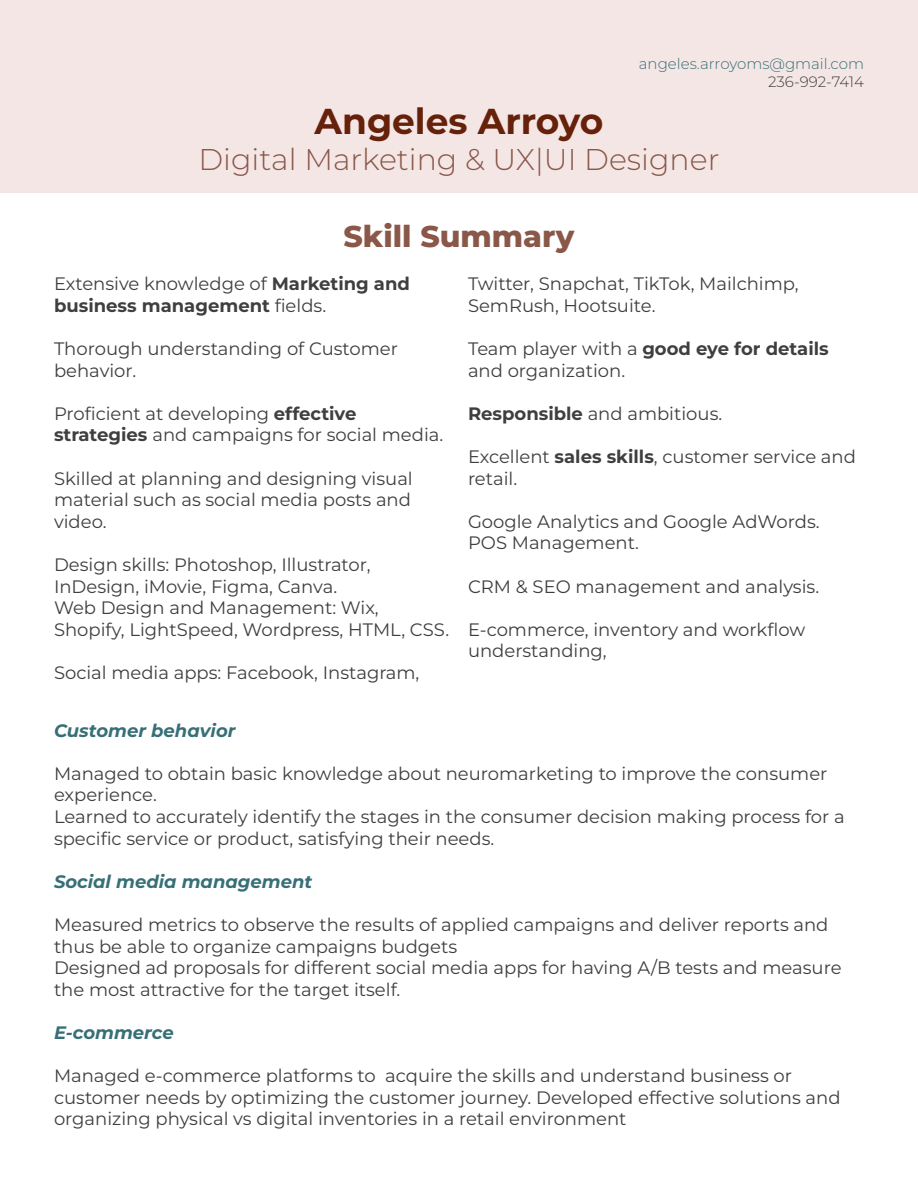
<style>
.page{position:relative;width:918px;height:1188px;background:#fff}
.page>*{position:absolute;margin:0;border:0;box-sizing:border-box;transform-origin:0 0}
.Heading_1{font:700 36px "Montserrat";color:#66210a}
.Heading_2{font:300 30px "Montserrat";color:#8a5849}
.Subheading{font:800 30px "Montserrat";color:#8a5849}
.Body_Text{font:18px/21.6px "Montserrat";color:#403f3f}
.Body_Text-2{font:700 18px/21.6px "Montserrat";color:#403f3f}
.Keywords{font:italic 700 18px "Montserrat";color:#366f75}
.t1{font:300 15px "Montserrat";color:#366f75}
.t2{font:300 15px "Montserrat";color:#403f3f}
.s1{font-weight:400}
.s2{font-weight:700}
</style>
<div class="page">
<div style="left:0;top:0;width:918px;height:192px;background:#f5e6e6"></div>
<p class="t1" style="left:639px;top:53px;width:227px">angeles.arroyoms@gmail.com</p>
<p class="t2" style="left:768px;top:71px;width:97px">236-992-7414</p>
<p class="Heading_1" style="left:314px;top:95px;width:291px">Angeles Arroyo</p>
<p class="Heading_2" style="left:198px;top:139px;width:523px">Digital Marketing &amp; UX|UI Designer</p>
<p class="Subheading" style="left:344px;top:214px;width:232px">Skill Summary</p>
<p class="Body_Text-2" style="left:54px;top:272px;width:358px"><span class="s1">Extensive knowledge of</span> Marketing and business management <span class="s1">fields.</span></p>
<p class="Body_Text" style="left:54px;top:337px;width:346px">Thorough understanding of Customer behavior.</p>
<p class="Body_Text" style="left:54px;top:402px;width:391px">Proficient at developing <span class="s2">effective strategies</span> and campaigns for social media.</p>
<p class="Body_Text" style="left:54px;top:467px;width:360px;text-align:justify">Skilled at planning and designing visual material such as social media posts and video.</p>
<p class="Body_Text" style="left:54px;top:553px;width:318px">Design skills: Photoshop, Illustrator,<br>InDesign, iMovie, Figma, Canva.</p>
<p class="Body_Text" style="left:54px;top:596px;width:397px">Web Design and Management: Wix,<br>Shopify, LightSpeed, Wordpress, HTML, CSS.</p>
<p class="Body_Text" style="left:54px;top:661px;width:367px">Social media apps: Facebook, Instagram,</p>
<p class="Body_Text" style="left:468px;top:272px;width:332px">Twitter, Snapchat, TikTok, Mailchimp,<br>SemRush, Hootsuite.</p>
<p class="Body_Text" style="left:468px;top:337px;width:362px">Team player with a <span class="s2">good eye for details </span>and organization.</p>
<p class="Body_Text" style="left:468px;top:402px;width:256px"><span class="s2">Responsible</span> and ambitious.</p>
<p class="Body_Text" style="left:468px;top:445px;width:389px">Excellent <span class="s2">sales skills</span>, customer service and retail.</p>
<p class="Body_Text" style="left:468px;top:510px;width:353px">Google Analytics and Google AdWords.</p>
<p class="Body_Text" style="left:468px;top:531px;width:173px">POS Management.</p>
<p class="Body_Text" style="left:468px;top:575px;width:353px">CRM &amp; SEO management and analysis.</p>
<p class="Body_Text" style="left:468px;top:618px;width:339px">E-commerce, inventory and workflow understanding,</p>
<p class="Keywords" style="left:54px;top:717px;width:183px">Customer behavior</p>
<p class="Body_Text" style="left:54px;top:762px;width:775px">Managed to obtain basic knowledge about neuromarketing to improve the consumer experience.</p>
<p class="Body_Text" style="left:54px;top:805px;width:792px">Learned to accurately identify the stages in the consumer decision making process for a specific service or product, satisfying their needs.</p>
<p class="Keywords" style="left:54px;top:868px;width:260px">Social media management</p>
<p class="Body_Text" style="left:54px;top:913px;width:776px">Measured metrics to observe the results of applied campaigns and deliver reports and thus be able to organize campaigns budgets</p>
<p class="Body_Text" style="left:54px;top:956px;width:789px">Designed ad proposals for different social media apps for having A/B tests and measure the most attractive for the target itself.</p>
<p class="Keywords" style="left:54px;top:1020px;width:121px">E-commerce</p>
<p class="Body_Text" style="left:54px;top:1064px;width:788px">Managed e-commerce platforms to acquire the skills and understand business or customer needs by optimizing the customer journey. Developed effective solutions and organizing physical vs digital inventories in a retail environment</p>
</div>
